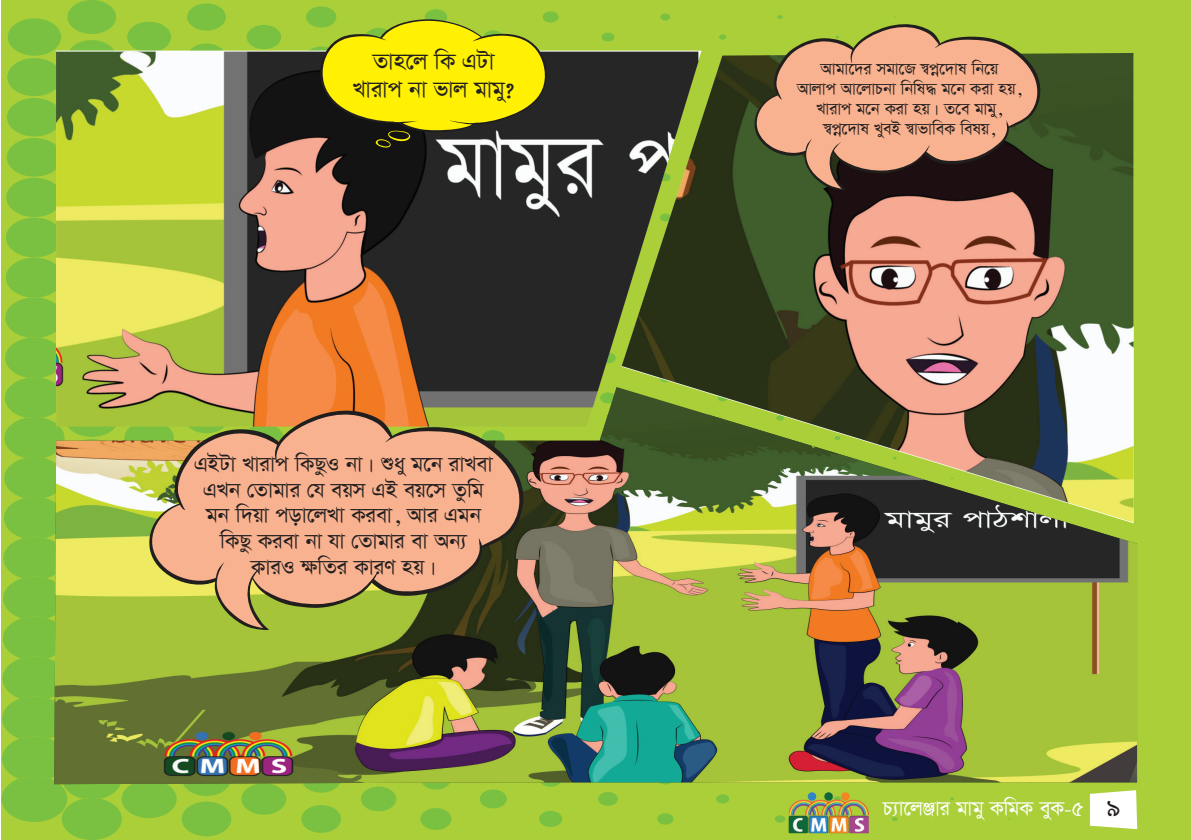
<style>
.page{position:relative;width:1191px;height:840px;background:#fff}
.page>*{position:absolute;margin:0;border:0;box-sizing:border-box;transform-origin:0 0}
.t1{font:27.2px/28px "Sutonny MJ";color:#231f20;text-align:center}
.t2{font:24.8px/25.6px "Sutonny MJ";color:#231f20;text-align:center}
.t3{font:24.2px "Sutonny MJ";color:#fff}
.t4{font:19.4px/20px "Sutonny MJ";color:#231f20;text-align:center}
.s1{font-size:28px;color:#231f20}
</style>
<div class="page">
<div style="left:1px;top:0;width:1190px;height:840px;background:#abcf38"></div>
<svg style="left:892px;top:817px;width:6px;height:4px"></svg>
<svg style="left:777px;top:15px;width:6px;height:4px"></svg>
<div style="left:775px;top:815px;width:10px;height:7px;background:#7ac142;border-radius:50%"></div>
<div style="left:719px;top:34px;width:7px;height:6px;background:#7ac142;border-radius:50%"></div>
<div style="left:716px;top:794px;width:13px;height:9px;background:#7ac142;border-radius:50%"></div>
<div style="left:660px;top:14px;width:10px;height:6px;background:#7ac142;border-radius:50%"></div>
<div style="left:657px;top:813px;width:16px;height:11px;background:#7ac142;border-radius:50%"></div>
<div style="left:602px;top:33px;width:12px;height:8px;background:#7ac142;border-radius:50%"></div>
<div style="left:598px;top:792px;width:20px;height:13px;background:#7ac142;border-radius:50%"></div>
<div style="left:543px;top:11px;width:16px;height:12px;background:#7ac142;border-radius:50%"></div>
<div style="left:539px;top:771px;width:23px;height:15px;background:#7ac142;border-radius:50%"></div>
<div style="left:539px;top:810px;width:23px;height:17px;background:#7ac142;border-radius:50%"></div>
<div style="left:480px;top:789px;width:27px;height:19px;background:#7ac142;border-radius:50%"></div>
<div style="left:425px;top:9px;width:22px;height:16px;background:#7ac142;border-radius:50%"></div>
<div style="left:421px;top:768px;width:30px;height:21px;background:#7ac142;border-radius:50%"></div>
<div style="left:420px;top:808px;width:31px;height:21px;background:#7ac142;border-radius:50%"></div>
<div style="left:361px;top:786px;width:35px;height:25px;background:#7ac142;border-radius:50%"></div>
<div style="left:306px;top:6px;width:30px;height:22px;background:#7ac142;border-radius:50%"></div>
<svg style="left:306px;top:47px;width:30px;height:21px"></svg>
<div style="left:301px;top:765px;width:40px;height:27px;background:#7ac142;border-radius:50%"></div>
<div style="left:301px;top:805px;width:40px;height:27px;background:#7ac142;border-radius:50%"></div>
<div style="left:247px;top:25px;width:34px;height:24px;background:#7ac142;border-radius:50%"></div>
<div style="left:241px;top:783px;width:45px;height:31px;background:#7ac142;border-radius:50%"></div>
<div style="left:187px;top:3px;width:39px;height:28px;background:#7ac142;border-radius:50%"></div>
<svg style="left:187px;top:44px;width:39px;height:27px"></svg>
<div style="left:182px;top:761px;width:49px;height:35px;background:#7ac142;border-radius:50%"></div>
<div style="left:182px;top:801px;width:49px;height:35px;background:#7ac142;border-radius:50%"></div>
<div style="left:127px;top:22px;width:44px;height:30px;background:#7ac142;border-radius:50%"></div>
<div style="left:122px;top:779px;width:55px;height:39px;background:#7ac142;border-radius:50%"></div>
<div style="left:67px;top:0;width:49px;height:34px;background:#7ac142;border-radius:50%"></div>
<svg style="left:67px;top:40px;width:49px;height:34px"></svg>
<div style="left:8px;top:18px;width:53px;height:38px;background:#7ac142;border-radius:50%"></div>
<div style="left:7px;top:58px;width:55px;height:38px;background:#7ac142;border-radius:50%"></div>
<div style="left:7px;top:98px;width:55px;height:38px;background:#7ac142;border-radius:50%"></div>
<div style="left:7px;top:138px;width:55px;height:39px;background:#7ac142;border-radius:50%"></div>
<div style="left:6px;top:178px;width:57px;height:39px;background:#7ac142;border-radius:50%"></div>
<div style="left:6px;top:218px;width:57px;height:39px;background:#7ac142;border-radius:50%"></div>
<svg style="left:2px;top:257px;width:120px;height:583px"></svg>
<svg style="left:1090px;top:790px;width:47px;height:39px;background:#f6faeb"></svg>
<img style="left:789px;top:792px;width:80px;height:41px">
<svg style="left:833px;top:796px;width:8px;height:5px"></svg>
<img style="left:54px;top:415px;width:1083px;height:369px">
<img style="left:56px;top:52px;width:642px;height:374px">
<img style="left:622px;top:53px;width:511px;height:468px">
<svg style="left:753px;top:24px;width:290px;height:166px"></svg>
<svg style="left:755px;top:26px;width:284px;height:163px;background:#bb9068"></svg>
<svg style="left:148px;top:409px;width:378px;height:221px"></svg>
<svg style="left:150px;top:413px;width:371px;height:215px;background:#cea36e"></svg>
<svg style="left:319px;top:19px;width:230px;height:129px;background:#beb914"></svg>
<p class="t1" style="left:353px;top:49px;width:163px">ZVN‡J WK GUV<br>LVIVC BV FVJ GVGY?</p>
<p class="t2" style="left:194px;top:453px;width:300px">GBUV LVIVC WKQZI BV| ÏAYG‡B IVLEV<br>GLB †ZVGVI †H EQM GB EQ‡M ZZWG<br>GB W`QV COV‡JLV KIEV, AVI GGB<br>WKQZKIEV BV HV †ZVGVI EV AB¨<br>KVII ¶WZI KVIY NQ|</p>
<p class="t4" style="left:797px;top:60px;width:226px">AVGV‡`I MGV‡R ¯^CŒ‡`VL WB‡Q<br>AVJVC AV‡JVPBV WBWL× G‡B KIV NQ,<br>LVIVC G‡B KIV NQ| Z‡E GVGY, ¯^CŒ‡`VL LYEB ¯^VFVWEK WELQ,</p>
<p class="t3" style="left:883px;top:795px;width:240px">P¨V‡JÄVI GVGYKWGK EYK-5 <span class="s1">9</span></p>
</div>
